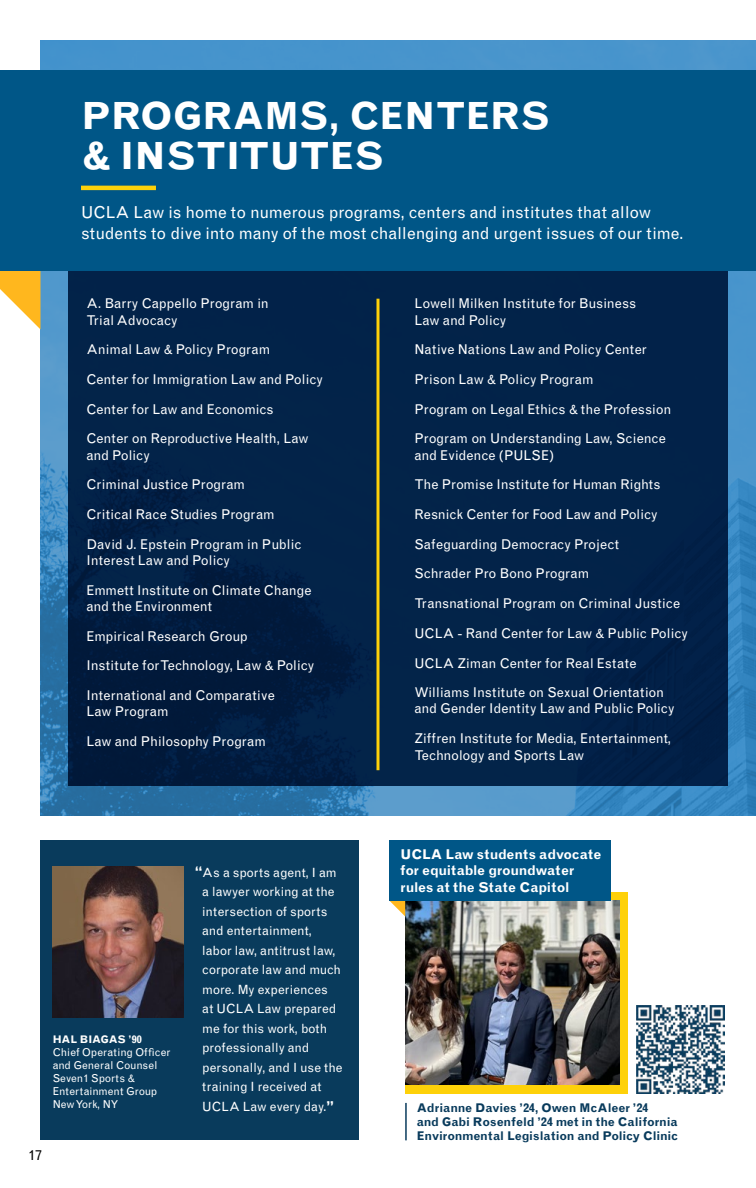
<style>
.page{position:relative;width:756px;height:1188px;background:#fff}
.page>*{position:absolute;margin:0;border:0;box-sizing:border-box;transform-origin:0 0}
.t1{font:700 37.5px/40.5px "Grotesque MT Std";color:#fff}
.t2{font:16.5px/21px "Grotesque MT Std";letter-spacing:-.005em;color:#fff}
.t3{font:14.25px "Grotesque MT Std";color:#000}
.t4{font:13.5px/29.7px "Grotesque MT Std";color:#fff}
.t5{font:700 13.5px/16.5px "Grotesque MT Std";color:#fff}
.t6{font:12.75px/19.5px "Grotesque MT Std";color:#fff}
.t7{font:700 12px/14.4px "Grotesque MT Std";letter-spacing:-.005em;color:#093b5c}
.t8{font:10.8px/13px "Grotesque MT Std";color:#fff}
.t9{font:700 10.5px "Grotesque MT Std";color:#fff}
.s1{font-weight:700;font-size:15px}
</style>
<div class="page">
<img style="left:40px;top:40px;width:716px;height:776px">
<div style="left:40px;top:841px;width:319px;height:299px;background:#093b5c"></div>
<div style="left:69px;top:271px;width:659px;height:515px;background:linear-gradient(to right,#021f43,#02234a)"></div>
<img style="left:53px;top:866px;width:131px;height:151px">
<svg style="left:0;top:271px;width:40px;height:58px"></svg>
<div style="left:0;top:70px;width:756px;height:201px;background:#005687"></div>
<hr style="left:81px;top:186px;width:75px;height:4px;background:#fed109">
<svg style="left:376px;top:299px;width:4px;height:471px;background:#bfa518"></svg>
<div style="left:405px;top:892px;width:223px;height:201px;background:#fed109"></div>
<img style="left:405px;top:901px;width:214px;height:184px">
<svg style="left:390px;top:901px;width:15px;height:15px"></svg>
<div style="left:389px;top:841px;width:222px;height:60px;background:#005687"></div>
<hr style="left:405px;top:1103px;width:2px;height:37px;background:#093b5c">
<img style="left:636px;top:1006px;width:88px;height:88px">
<h1 class="t1" style="left:81px;top:96px;width:471px">PROGRAMS, CENTERS &amp; INSTITUTES</h1>
<p class="t2" style="left:81px;top:202px;width:604px">UCLA Law is home to numerous programs, centers and institutes that allow students to dive into many of the most challenging and urgent issues of our time.</p>
<p class="t4" style="left:86px;top:296px;width:184px;line-height:16.2px">A. Barry Cappello Program in<br>Trial Advocacy</p>
<p class="t4" style="left:86px;top:335px;width:185px">Animal Law &amp; Policy Program</p>
<p class="t4" style="left:86px;top:365px;width:238px">Center for Immigration Law and Policy<br>Center for Law and Economics<br>Center on Reproductive Health, Law</p>
<p class="t4" style="left:86px;top:440px;width:65px">and Policy</p>
<p class="t4" style="left:86px;top:470px;width:190px">Criminal Justice Program<br>Critical Race Studies Program</p>
<p class="t4" style="left:86px;top:536px;width:217px;line-height:16.2px">David J. Epstein Program in Public<br>Interest Law and Policy</p>
<p class="t4" style="left:86px;top:582px;width:227px;line-height:16.2px">Emmett Institute on Climate Change and the Environment</p>
<p class="t4" style="left:86px;top:621px;width:229px">Empirical Research Group<br>Institute for Technology, Law &amp; Policy</p>
<p class="t4" style="left:86px;top:687px;width:190px;line-height:16.2px">International and Comparative<br>Law Program</p>
<p class="t4" style="left:86px;top:726px;width:181px">Law and Philosophy Program</p>
<p class="t4" style="left:414px;top:296px;width:223px;line-height:16.2px">Lowell Milken Institute for Business<br>Law and Policy</p>
<p class="t4" style="left:414px;top:335px;width:258px">Native Nations Law and Policy Center<br>Prison Law &amp; Policy Program<br>Program on Legal Ethics &amp; the Profession</p>
<p class="t4" style="left:414px;top:431px;width:253px;line-height:16.2px">Program on Understanding Law, Science and Evidence (PULSE)</p>
<p class="t4" style="left:414px;top:470px;width:248px">The Promise Institute for Human Rights<br>Resnick Center for Food Law and Policy<br>Safeguarding Democracy Project</p>
<p class="t4" style="left:414px;top:559px;width:176px">Schrader Pro Bono Program</p>
<p class="t4" style="left:414px;top:589px;width:275px">Transnational Program on Criminal Justice<br>UCLA - Rand Center for Law &amp; Public Policy</p>
<p class="t4" style="left:414px;top:648px;width:224px">UCLA Ziman Center for Real Estate</p>
<p class="t4" style="left:414px;top:685px;width:262px;line-height:16.2px">Williams Institute on Sexual Orientation and Gender Identity Law and Public Policy</p>
<p class="t4" style="left:414px;top:730px;width:258px;line-height:17.1px">Ziffren Institute for Media, Entertainment,<br>Technology and Sports Law</p>
<p class="t9" style="left:53px;top:1033px;width:91px">HAL BIAGAS ’90</p>
<p class="t8" style="left:53px;top:1046px;width:119px">Chief Operating Officer and General Counsel<br>Seven1 Sports &amp;<br>Entertainment Group<br>New York, NY</p>
<p class="t3" style="left:28px;top:1147px;width:15px">17</p>
<p class="t6" style="left:202px;top:863px;width:142px;text-indent:-8px"><span class="s1">“</span>As a sports agent, I am a lawyer working at the intersection of sports and entertainment, labor law, antitrust law, corporate law and much more. My experiences<br>at UCLA Law prepared me for this work, both professionally and personally, and I use the training I received at<br>UCLA Law every day.<span class="s1">”</span></p>
<p class="t5" style="left:401px;top:846px;width:203px">UCLA Law students advocate for equitable groundwater rules at the State Capitol</p>
<p class="t7" style="left:417px;top:1100px;width:263px">Adrianne Davies ’24, Owen McAleer ’24<br>and Gabi Rosenfeld ’24 met in the California<br>Environmental Legislation and Policy Clinic</p>
</div>
